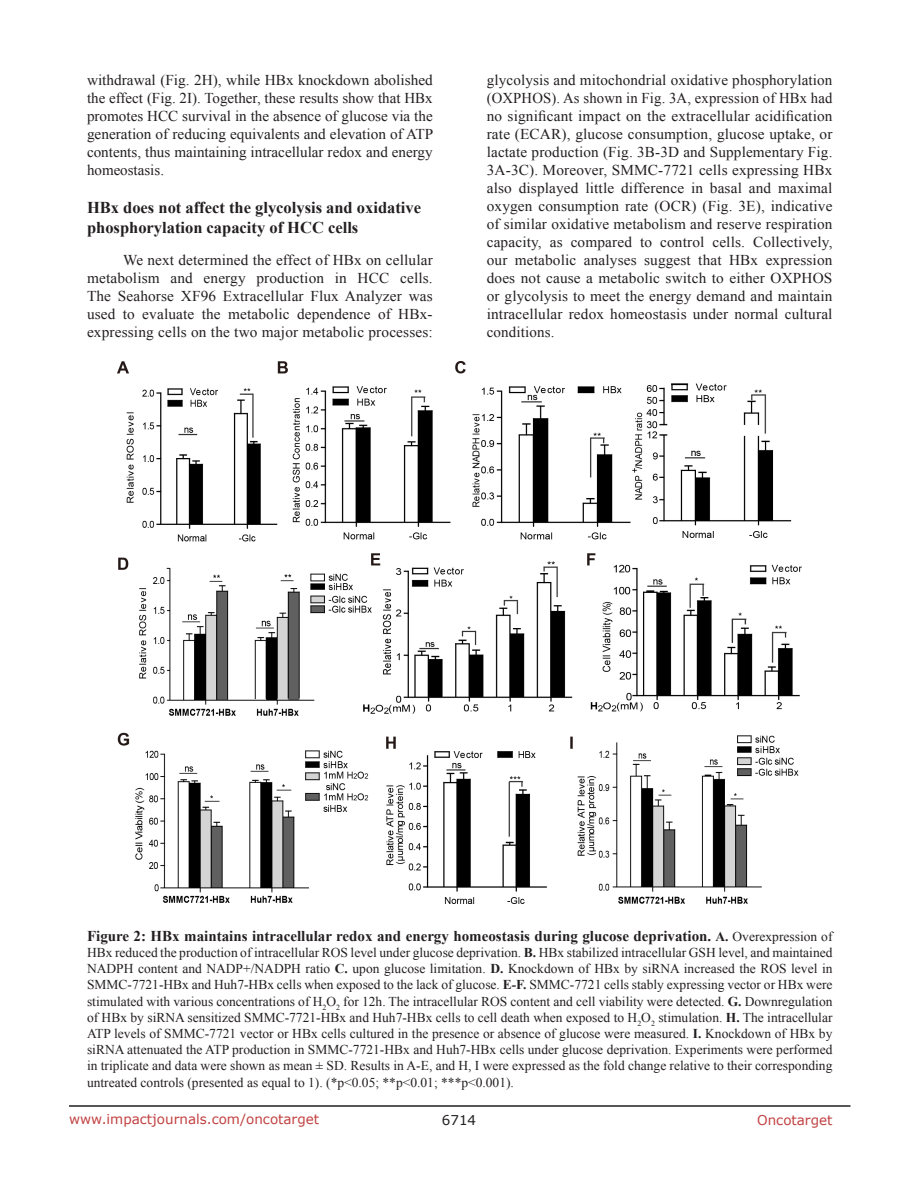
<style>
.page{position:relative;width:918px;height:1188px;background:#fff}
.page>*{position:absolute;margin:0;border:0;box-sizing:border-box;transform-origin:0 0}
.SubHeading{font:700 16.5px/19.8px "Times New Roman";color:#231f20}
.BodyText{font:15px/18px "Times New Roman";letter-spacing:.01em;color:#231f20;text-align:justify}
.figuretext{font:700 15px "Times New Roman";color:#231f20}
.figuretext-2{font:13.5px/16.2px "Times New Roman";color:#231f20;text-align:justify}
.t1{font:13.5px "Verdana";color:#c24141}
.t2{font:13.5px "Verdana";color:#231f20}
.s1{font-size:13.5px}
.s2{font-weight:400;font-size:13.5px}
.s3{font-weight:700}
</style>
<div class="page">
<hr style="left:69px;top:1105px;width:781px;height:2px;background:#231f20">
<img style="left:118px;top:361px;width:684px;height:542px">
<p class="BodyText" style="left:87px;top:71px;width:348px">withdrawal (Fig. 2H), while HBx knockdown abolished the effect (Fig. 2I). Together, these results show that HBx promotes HCC survival in the absence of glucose via the generation of reducing equivalents and elevation of ATP contents, thus maintaining intracellular redox and energy homeostasis.</p>
<p class="SubHeading" style="left:87px;top:197px;width:336px">HBx does not affect the glycolysis and oxidative phosphorylation capacity of HCC cells</p>
<p class="BodyText" style="left:87px;top:250px;width:347px;text-indent:36px">We next determined the effect of HBx on cellular metabolism and energy production in HCC cells.<br>The Seahorse XF96 Extracellular Flux Analyzer was used to evaluate the metabolic dependence of HBx&shy;expressing cells on the two major metabolic processes:</p>
<p class="BodyText" style="left:487px;top:71px;width:347px">glycolysis and mitochondrial oxidative phosphorylation (OXPHOS). As shown in Fig. 3A, expression of HBx had no significant impact on the extracellular acidification rate (ECAR), glucose consumption, glucose uptake, or lactate production (Fig. 3B-3D and Supplementary Fig.<br>3A-3C). Moreover, SMMC-7721 cells expressing HBx also displayed little difference in basal and maximal oxygen consumption rate (OCR) (Fig. 3E), indicative of similar oxidative metabolism and reserve respiration capacity, as compared to control cells. Collectively, our metabolic analyses suggest that HBx expression does not cause a metabolic switch to either OXPHOS or glycolysis to meet the energy demand and maintain intracellular redox homeostasis under normal cultural conditions.</p>
<p class="figuretext" style="left:87px;top:925px;width:747px">Figure 2: HBx maintains intracellular redox and energy homeostasis during glucose deprivation. <span class="s1">A.</span> <span class="s2">Overexpression of</span></p>
<p class="figuretext-2" style="left:87px;top:944px;width:747px">HBx reduced the production of intracellular ROS level under glucose deprivation. <span class="s3">B.</span> HBx stabilized intracellular GSH level, and maintained NADPH content and NADP+/NADPH ratio <span class="s3">C.</span> upon glucose limitation. <span class="s3">D.</span> Knockdown of HBx by siRNA increased the ROS level in SMMC-7721-HBx and Huh7-HBx cells when exposed to the lack of glucose. <span class="s3">E-F.</span> SMMC-7721 cells stably expressing vector or HBx were stimulated with various concentrations of H<sub>2</sub>O<sub>2</sub> for 12h. The intracellular ROS content and cell viability were detected. <span class="s3">G.</span> Downregulation of HBx by siRNA sensitized SMMC-7721-HBx and Huh7-HBx cells to cell death when exposed to H<sub>2</sub>O<sub>2</sub> stimulation. <span class="s3">H.</span> The intracellular ATP levels of SMMC-7721 vector or HBx cells cultured in the presence or absence of glucose were measured. <span class="s3">I.</span> Knockdown of HBx by siRNA attenuated the ATP production in SMMC-7721-HBx and Huh7-HBx cells under glucose deprivation. Experiments were performed in triplicate and data were shown as mean ± SD. Results in A-E, and H, I were expressed as the fold change relative to their corresponding untreated controls (presented as equal to 1). (*p&lt;0.05; **p&lt;0.01; ***p&lt;0.001).</p>
<p class="t1" style="left:69px;top:1110px;width:252px">www.impactjournals.com/oncotarget</p>
<p class="t2" style="left:442px;top:1111px;width:36px">6714</p>
<p class="t1" style="left:757px;top:1111px;width:77px">Oncotarget</p>
</div>
